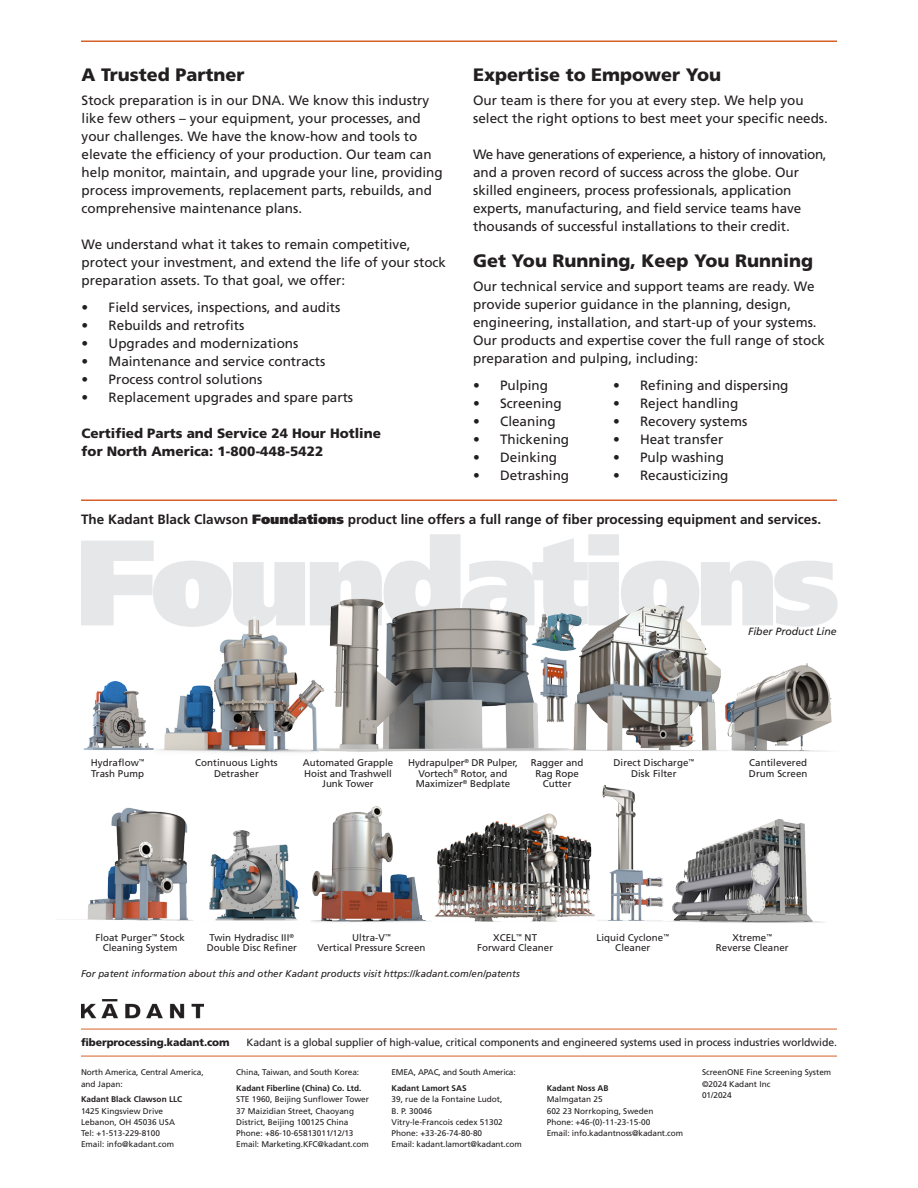
<style>
.page{position:relative;width:918px;height:1188px;background:#fff}
.page>*{position:absolute;margin:0;border:0;box-sizing:border-box;transform-origin:0 0}
.Body_Text{font:900 121.5px "Frutiger LT Std";letter-spacing:-.055em;color:#e6e7e9}
.KADANT_BROCHURE_BULLETS_INDENT{font:900 18px "Frutiger LT Std";color:#231f20}
.KADANT_BROCHURE_BULLETS_INDENT-2{font:13.5px/18px "Frutiger LT Std";color:#231f20}
.Body_Text-2{font:700 13.5px "Frutiger LT Std";color:#231f20}
.KADANT_BROCHURE_BULLETS_INDENT-3{font:900 13.5px "Frutiger LT Std";color:#231f20}
.t1{font:10.5px "Frutiger LT Std";letter-spacing:-.01em;color:#231f20}
.t2{font:900 10.5px "Frutiger LT Std";letter-spacing:-.01em;color:#231f20}
.KADANT_BROCHURE_CAPTIONS{font:italic 10.5px "Frutiger LT Std";color:#231f20}
.Body_Text-3{font:9.75px/10.5px "Frutiger LT Std";letter-spacing:.005em;color:#231f20;text-align:center}
.KADANT_BROCHURE_BULLETS_INDENT-4{font:italic 9.75px "Frutiger LT Std";color:#231f20}
.t3{font:8.25px/11.2px "Frutiger LT Std";color:#231f20}
.t4{font:700 8.25px "Frutiger LT Std";color:#231f20}
.t5{font:8.25px "Frutiger LT Std";letter-spacing:-.02em;color:#231f20}
.s1{font-weight:900}
</style>
<div class="page">
<hr style="left:81px;top:40px;width:756px;height:2px;background:#d66127">
<hr style="left:81px;top:1056px;width:756px;height:1px;background:#d66127">
<hr style="left:81px;top:1029px;width:756px;height:1px;background:#d66127">
<img style="left:81px;top:999px;width:123px;height:19px">
<img style="left:83px;top:598px;width:749px;height:325px">
<hr style="left:81px;top:500px;width:756px;height:1px;background:#d66127">
<p class="KADANT_BROCHURE_BULLETS_INDENT" style="left:82px;top:64px;width:164px">A Trusted Partner</p>
<p class="KADANT_BROCHURE_BULLETS_INDENT-2" style="left:82px;top:91px;width:363px">Stock preparation is in our DNA. We know this industry like few others – your equipment, your processes, and your challenges. We have the know-how and tools to elevate the efficiency of your production. Our team can help monitor, maintain, and upgrade your line, providing process improvements, replacement parts, rebuilds, and comprehensive maintenance plans.</p>
<p class="KADANT_BROCHURE_BULLETS_INDENT-2" style="left:82px;top:235px;width:366px">We understand what it takes to remain competitive, protect your investment, and extend the life of your stock preparation assets. To that goal, we offer:</p>
<p class="KADANT_BROCHURE_BULLETS_INDENT-2" style="left:82px;top:298px;width:260px">• Field services, inspections, and audits</p>
<p class="KADANT_BROCHURE_BULLETS_INDENT-2" style="left:82px;top:316px;width:164px">• Rebuilds and retrofits</p>
<p class="KADANT_BROCHURE_BULLETS_INDENT-2" style="left:82px;top:334px;width:218px">• Upgrades and modernizations</p>
<p class="KADANT_BROCHURE_BULLETS_INDENT-2" style="left:82px;top:352px;width:245px">• Maintenance and service contracts</p>
<p class="KADANT_BROCHURE_BULLETS_INDENT-2" style="left:82px;top:370px;width:182px">• Process control solutions</p>
<p class="KADANT_BROCHURE_BULLETS_INDENT-2" style="left:82px;top:388px;width:273px">• Replacement upgrades and spare parts</p>
<p class="KADANT_BROCHURE_BULLETS_INDENT-3" style="left:82px;top:425px;width:301px">Certified Parts and Service 24 Hour Hotline</p>
<p class="KADANT_BROCHURE_BULLETS_INDENT-3" style="left:82px;top:443px;width:243px">for North America: 1-800-448-5422</p>
<p class="KADANT_BROCHURE_BULLETS_INDENT" style="left:473px;top:64px;width:249px">Expertise to Empower You</p>
<p class="KADANT_BROCHURE_BULLETS_INDENT-2" style="left:473px;top:91px;width:356px">Our team is there for you at every step. We help you select the right options to best meet your specific needs.</p>
<p class="KADANT_BROCHURE_BULLETS_INDENT-2" style="left:473px;top:145px;width:355px">We have generations of experience, a history of innovation, and a proven record of success across the globe. Our skilled engineers, process professionals, application experts, manufacturing, and field service teams have thousands of successful installations to their credit.</p>
<p class="KADANT_BROCHURE_BULLETS_INDENT" style="left:473px;top:250px;width:341px">Get You Running, Keep You Running</p>
<p class="KADANT_BROCHURE_BULLETS_INDENT-2" style="left:473px;top:277px;width:353px">Our technical service and support teams are ready. We provide superior guidance in the planning, design, engineering, installation, and start-up of your systems.<br>Our products and expertise cover the full range of stock preparation and pulping, including:</p>
<p class="KADANT_BROCHURE_BULLETS_INDENT-2" style="left:473px;top:376px;width:77px">• Pulping</p>
<p class="KADANT_BROCHURE_BULLETS_INDENT-2" style="left:473px;top:394px;width:90px">• Screening</p>
<p class="KADANT_BROCHURE_BULLETS_INDENT-2" style="left:473px;top:412px;width:84px">• Cleaning</p>
<p class="KADANT_BROCHURE_BULLETS_INDENT-2" style="left:473px;top:430px;width:98px">• Thickening</p>
<p class="KADANT_BROCHURE_BULLETS_INDENT-2" style="left:473px;top:448px;width:86px">• Deinking</p>
<p class="KADANT_BROCHURE_BULLETS_INDENT-2" style="left:473px;top:466px;width:98px">• Detrashing</p>
<p class="KADANT_BROCHURE_BULLETS_INDENT-2" style="left:613px;top:376px;width:177px">• Refining and dispersing</p>
<p class="KADANT_BROCHURE_BULLETS_INDENT-2" style="left:613px;top:394px;width:127px">• Reject handling</p>
<p class="KADANT_BROCHURE_BULLETS_INDENT-2" style="left:613px;top:412px;width:136px">• Recovery systems</p>
<p class="KADANT_BROCHURE_BULLETS_INDENT-2" style="left:613px;top:430px;width:112px">• Heat transfer</p>
<p class="KADANT_BROCHURE_BULLETS_INDENT-2" style="left:613px;top:448px;width:113px">• Pulp washing</p>
<p class="KADANT_BROCHURE_BULLETS_INDENT-2" style="left:613px;top:466px;width:117px">• Recausticizing</p>
<p class="Body_Text-2" style="left:81px;top:511px;width:742px">The Kadant Black Clawson <span class="s1">Foundations</span> product line offers a full range of fiber processing equipment and services.</p>
<p class="Body_Text" style="left:76px;top:509px;width:765px">Foundations</p>
<p class="KADANT_BROCHURE_CAPTIONS" style="left:748px;top:625px;width:90px">Fiber Product Line</p>
<p class="Body_Text-3" style="left:91px;top:757px;width:55px;text-align:left">Hydraflow<sup>™<br></sup>Trash Pump</p>
<p class="Body_Text-3" style="left:195px;top:757px;width:84px">Continuous Lights<br>Detrasher</p>
<p class="Body_Text-3" style="left:303px;top:757px;width:92px">Automated Grapple<br>Hoist and Trashwell<br>Junk Tower</p>
<p class="Body_Text-3" style="left:408px;top:757px;width:111px">Hydrapulper<sup>®</sup> DR Pulper,<br>Vortech<sup>®</sup> Rotor, and<br>Maximizer<sup>®</sup> Bedplate</p>
<p class="Body_Text-3" style="left:531px;top:757px;width:54px">Ragger and<br>Rag Rope<br>Cutter</p>
<p class="Body_Text-3" style="left:614px;top:757px;width:82px">Direct Discharge<sup>™<br></sup>Disk Filter</p>
<p class="Body_Text-3" style="left:749px;top:757px;width:60px;text-align:left">Cantilevered<br>Drum Screen</p>
<p class="Body_Text-3" style="left:95px;top:932px;width:91px">Float Purger<sup>™</sup> Stock<br>Cleaning System</p>
<p class="Body_Text-3" style="left:210px;top:932px;width:86px">Twin Hydradisc III<sup>®</sup></p>
<p class="Body_Text-3" style="left:207px;top:943px;width:92px">Double Disc Refiner</p>
<p class="Body_Text-3" style="left:317px;top:932px;width:109px">Ultra-V<sup>™<br></sup>Vertical Pressure Screen</p>
<p class="Body_Text-3" style="left:493px;top:932px;width:45px">XCEL<sup>™</sup> NT</p>
<p class="Body_Text-3" style="left:477px;top:943px;width:77px">Forward Cleaner</p>
<p class="Body_Text-3" style="left:597px;top:932px;width:74px">Liquid Cyclone<sup>™<br></sup>Cleaner</p>
<p class="Body_Text-3" style="left:716px;top:932px;width:74px">Xtreme<sup>™<br></sup>Reverse Cleaner</p>
<p class="KADANT_BROCHURE_BULLETS_INDENT-4" style="left:81px;top:968px;width:440px">For patent information about this and other Kadant products visit https://kadant.com/en/patents</p>
<p class="t2" style="left:81px;top:1036px;width:150px">fiberprocessing.kadant.com</p>
<p class="t1" style="left:247px;top:1036px;width:592px">Kadant is a global supplier of high-value, critical components and engineered systems used in process industries worldwide.</p>
<p class="t3" style="left:81px;top:1067px;width:124px">North America, Central America, and Japan:</p>
<p class="t4" style="left:81px;top:1095px;width:103px">Kadant Black Clawson LLC</p>
<p class="t3" style="left:81px;top:1105px;width:95px">1425 Kingsview Drive<br>Lebanon, OH 45036 USA<br>Tel: +1-513-229-8100<br>Email: info@kadant.com</p>
<p class="t3" style="left:236px;top:1067px;width:124px">China, Taiwan, and South Korea:</p>
<p class="t4" style="left:236px;top:1083px;width:127px">Kadant Fiberline (China) Co. Ltd.</p>
<p class="t3" style="left:236px;top:1094px;width:134px">STE 1960, Beijing Sunflower Tower<br>37 Maizidian Street, Chaoyang<br>District, Beijing 100125 China<br>Phone: +86-10-65813011/12/13<br>Email: Marketing.KFC@kadant.com</p>
<p class="t5" style="left:392px;top:1068px;width:126px">EMEA, APAC, and South America:</p>
<p class="t4" style="left:392px;top:1083px;width:77px">Kadant Lamort SAS</p>
<p class="t3" style="left:392px;top:1094px;width:132px">39, rue de la Fontaine Ludot,<br>B. P. 30046<br>Vitry-le-Francois cedex 51302<br>Phone: +33-26-74-80-80<br>Email: kadant.lamort@kadant.com</p>
<p class="t3" style="left:702px;top:1067px;width:131px">ScreenONE Fine Screening System ©2024 Kadant Inc<br>01/2024</p>
<p class="t4" style="left:547px;top:1083px;width:63px">Kadant Noss AB</p>
<p class="t3" style="left:547px;top:1094px;width:138px">Malmgatan 25<br>602 23 Norrkoping, Sweden<br>Phone: +46-(0)-11-23-15-00<br>Email: info.kadantnoss@kadant.com</p>
</div>
